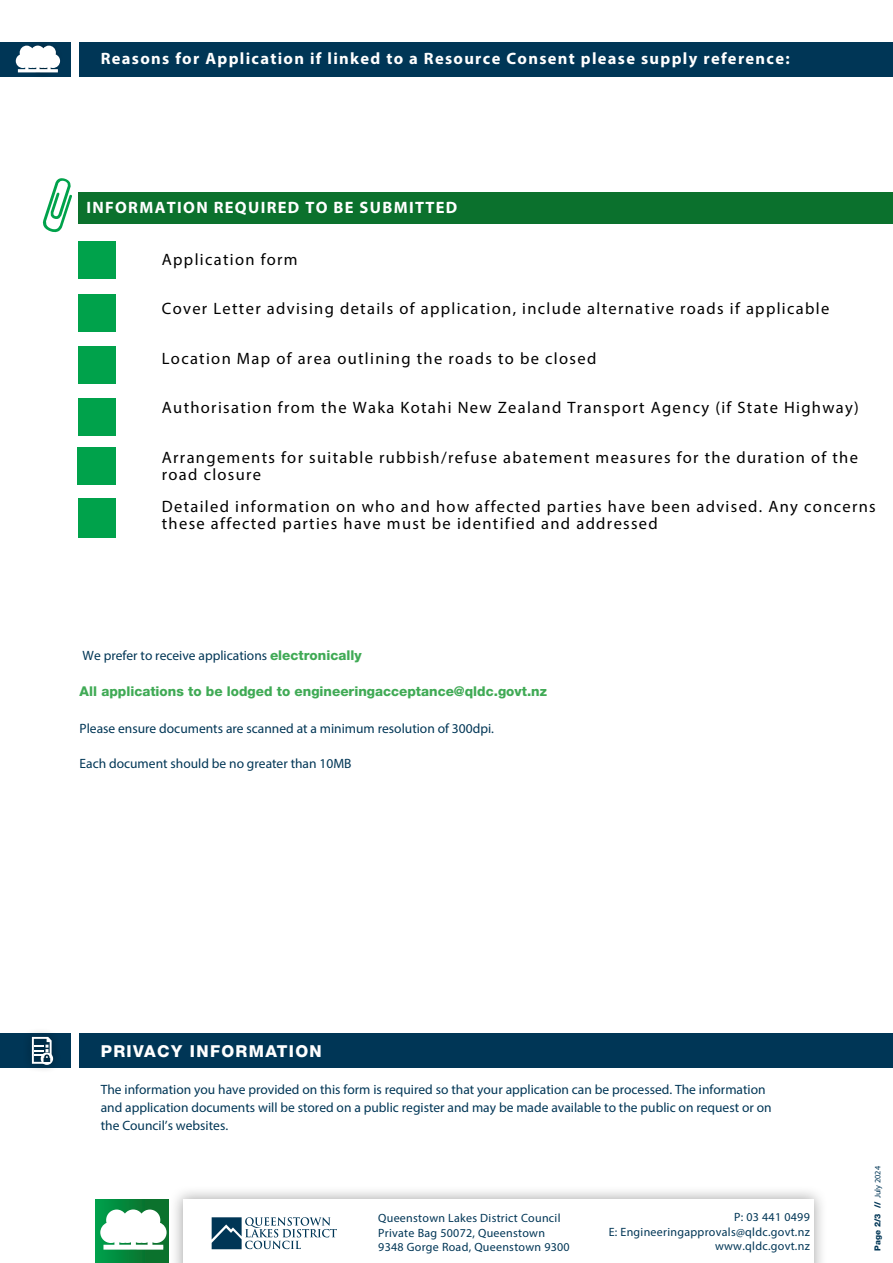
<style>
.page{position:relative;width:893px;height:1263px;background:#fff}
.page>*{position:absolute;margin:0;border:0;box-sizing:border-box;transform-origin:0 0}
.t1{font:16.5px/17.2px "Myriad Pro";letter-spacing:.08em;color:#000}
.t2{font:700 16.5px "Myriad Pro";letter-spacing:.08em;color:#fff}
.t3{font:800 16.5px "Helvetica Neue LT Std";letter-spacing:.08em;color:#fff}
.t4{font:13.5px/18px "Myriad Pro";color:#003656}
.t5{font:800 13.5px "Helvetica Neue LT Std";color:#40aa55}
.t6{font:12px/14.4px "Myriad Pro";letter-spacing:.025em;color:#003656}
.t7{font:800 8.25px "Helvetica Neue LT Std";color:#003656}
.s1{font-family:"Helvetica Neue LT Std";font-weight:800;color:#40aa55}
.s2{font-family:"Myriad Pro";font-weight:400}
</style>
<div class="page">
<div style="left:79px;top:43px;width:814px;height:34px;background:#003656"></div>
<div style="left:0;top:43px;width:71px;height:34px;background:#003656"></div>
<div style="left:79px;top:1034px;width:814px;height:34px;background:#003656"></div>
<div style="left:0;top:1034px;width:71px;height:34px;background:#003656"></div>
<div style="left:23px;top:1028px;width:39px;height:46px;background:#000;opacity:.5"></div>
<svg style="left:32px;top:1037px;width:21px;height:28px"></svg>
<div style="left:22px;top:39px;width:41px;height:41px;background:#000;opacity:.5"></div>
<div style="left:168px;top:1185px;width:660px;height:78px;background:#000;opacity:.35"></div>
<div style="left:183px;top:1199px;width:631px;height:64px;background:#fff"></div>
<svg style="left:212px;top:1217px;width:125px;height:32px"></svg>
<svg style="left:96px;top:1199px;width:73px;height:64px;background:#0a863c"></svg>
<svg style="left:100px;top:1209px;width:67px;height:40px"></svg>
<svg style="left:42px;top:178px;width:30px;height:55px"></svg>
<div style="left:78px;top:192px;width:815px;height:32px;background:#0b712d"></div>
<div style="left:78px;top:242px;width:38px;height:37px;background:#00a24b"></div>
<div style="left:78px;top:346px;width:38px;height:37px;background:#00a24b"></div>
<div style="left:78px;top:295px;width:38px;height:37px;background:#00a24b"></div>
<div style="left:78px;top:398px;width:37px;height:37px;background:#00a24b"></div>
<div style="left:78px;top:447px;width:38px;height:37px;background:#00a24b"></div>
<div style="left:78px;top:498px;width:38px;height:40px;background:#00a24b"></div>
<svg style="left:16px;top:46px;width:44px;height:26px"></svg>
<p class="t2" style="left:101px;top:47px;width:690px">Reasons for Application if linked to a Resource Consent please supply reference:</p>
<p class="t2" style="left:86px;top:197px;width:372px">INFORMATION REQUIRED TO BE SUBMITTED</p>
<p class="t1" style="left:162px;top:251px;width:137px">Application form</p>
<p class="t1" style="left:162px;top:300px;width:669px">Cover Letter advising details of application, include alternative roads if applicable</p>
<p class="t1" style="left:162px;top:350px;width:436px">Location Map of area outlining the roads to be closed</p>
<p class="t1" style="left:162px;top:399px;width:699px">Authorisation from the Waka Kotahi New Zealand Transport Agency (if State Highway)</p>
<p class="t1" style="left:162px;top:448px;width:698px">Arrangements for suitable rubbish/refuse abatement measures for the duration of the road closure</p>
<p class="t1" style="left:162px;top:498px;width:715px;line-height:16.5px">Detailed information on who and how affected parties have been advised. Any concerns these affected parties have must be identified and addressed</p>
<p class="t4" style="left:83px;top:646px;width:280px">We prefer to receive applications <span class="s1">electronically</span></p>
<p class="t5" style="left:80px;top:683px;width:469px">All applications to be lodged to engineeringacceptance@qldc.govt.nz</p>
<p class="t4" style="left:80px;top:719px;width:416px">Please ensure documents are scanned at a minimum resolution of 300dpi.</p>
<p class="t4" style="left:80px;top:755px;width:273px">Each document should be no greater than 10MB</p>
<p class="t3" style="left:101px;top:1041px;width:222px">PRIVACY INFORMATION</p>
<p class="t4" style="left:101px;top:1080px;width:672px">The information you have provided on this form is required so that your application can be processed. The information and application documents will be stored on a public register and may be made available to the public on request or on the Council’s websites.</p>
<p class="t6" style="left:378px;top:1211px;width:193px">Queenstown Lakes District Council<br>Private Bag 50072, Queenstown<br>9348 Gorge Road, Queenstown 9300</p>
<p class="t6" style="left:609px;top:1210px;width:203px;text-align:right">P: 03 441 0499<br>E: Engineeringapprovals@qldc.govt.nz www.qldc.govt.nz</p>
<p class="t7" style="left:873px;top:1251px;width:86px;rotate:-90deg">Page 2/3 // <span class="s2">July 2024</span></p>
</div>
